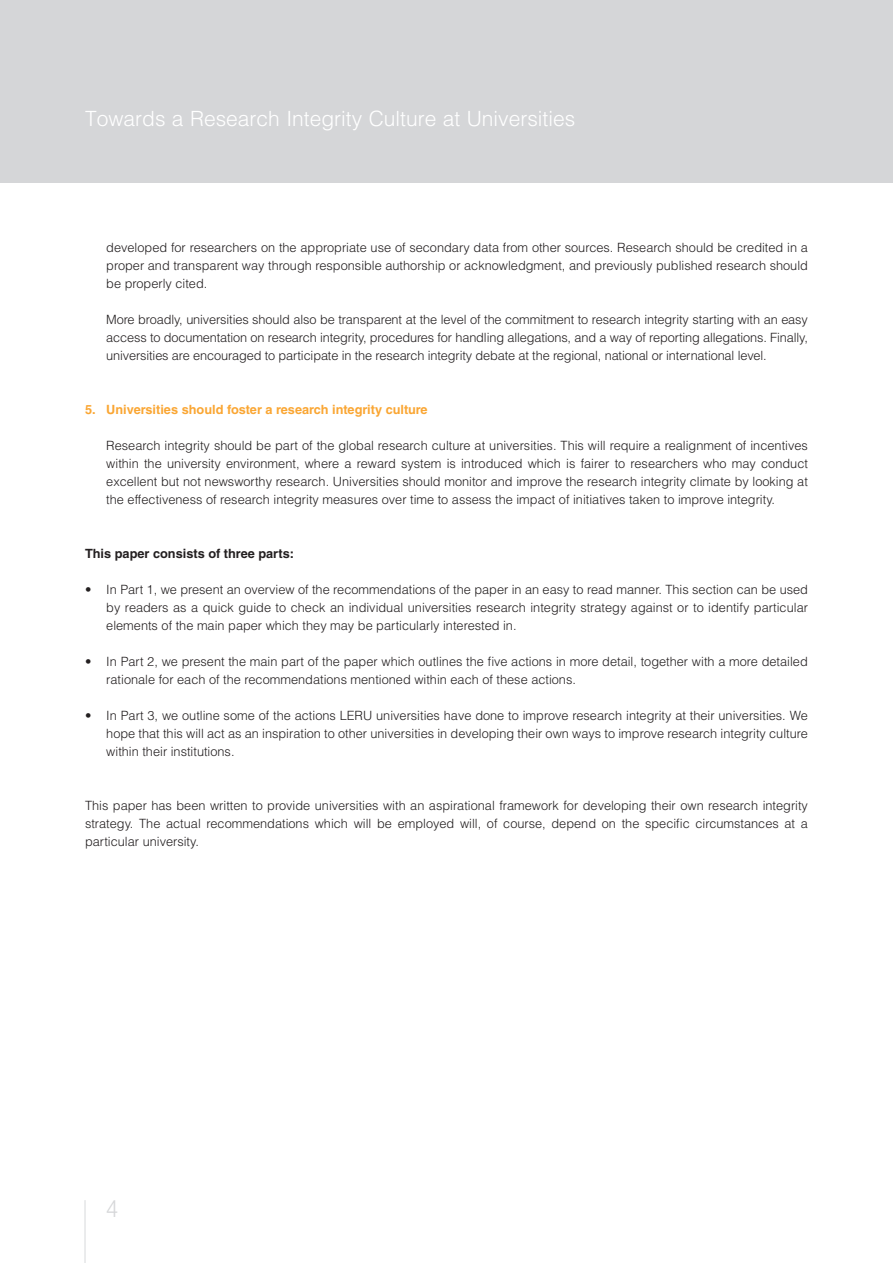
<style>
.page{position:relative;width:893px;height:1263px;background:#fff}
.page>*{position:absolute;margin:0;border:0;box-sizing:border-box;transform-origin:0 0}
.t1{font:300 24px "Helvetica LT Std";color:#d6d7d9;scale:.9 1}
.t2{font:300 21px "Helvetica LT Std";color:#fff}
.List_Paragraph{font:300 12.75px/18px "Helvetica LT Std";color:#231f20;text-align:justify}
.List_Paragraph-2{font:700 12.75px "Helvetica LT Std";color:#faa633}
.t3{font:700 12.75px "Helvetica LT Std";color:#231f20}
</style>
<div class="page">
<div style="left:0;top:0;width:893px;height:183px;background:#d5d6d8"></div>
<hr style="left:84px;top:1200px;width:2px;height:63px;background:#eaebec">
<h2 class="t2" style="left:85px;top:105px;width:492px">Towards a Research Integrity Culture at Universities</h2>
<p class="List_Paragraph" style="left:106px;top:238px;width:703px">developed for researchers on the appropriate use of secondary data from other sources. Research should be credited in a proper and transparent way through responsible authorship or acknowledgment, and previously published research should be properly cited.</p>
<p class="List_Paragraph" style="left:106px;top:310px;width:703px">More broadly, universities should also be transparent at the level of the commitment to research integrity starting with an easy access to documentation on research integrity, procedures for handling allegations, and a way of reporting allegations. Finally, universities are encouraged to participate in the research integrity debate at the regional, national or international level.</p>
<p class="List_Paragraph-2" style="left:85px;top:402px;width:344px">5. Universities should foster a research integrity culture</p>
<p class="List_Paragraph" style="left:106px;top:436px;width:703px">Research integrity should be part of the global research culture at universities. This will require a realignment of incentives within the university environment, where a reward system is introduced which is fairer to researchers who may conduct excellent but not newsworthy research. Universities should monitor and improve the research integrity climate by looking at the effectiveness of research integrity measures over time to assess the impact of initiatives taken to improve integrity.</p>
<p class="t3" style="left:85px;top:546px;width:211px">This paper consists of three parts:</p>
<p class="List_Paragraph" style="left:106px;top:580px;width:703px;text-indent:-21px">• In Part 1, we present an overview of the recommendations of the paper in an easy to read manner. This section can be used by readers as a quick guide to check an individual universities research integrity strategy against or to identify particular elements of the main paper which they may be particularly interested in.</p>
<p class="List_Paragraph" style="left:106px;top:652px;width:703px;text-indent:-21px">• In Part 2, we present the main part of the paper which outlines the five actions in more detail, together with a more detailed rationale for each of the recommendations mentioned within each of these actions.</p>
<p class="List_Paragraph" style="left:106px;top:706px;width:703px;text-indent:-21px">• In Part 3, we outline some of the actions LERU universities have done to improve research integrity at their universities. We hope that this will act as an inspiration to other universities in developing their own ways to improve research integrity culture within their institutions.</p>
<p class="List_Paragraph" style="left:85px;top:796px;width:724px">This paper has been written to provide universities with an aspirational framework for developing their own research integrity strategy. The actual recommendations which will be employed will, of course, depend on the specific circumstances at a particular university.</p>
<h1 class="t1" style="left:106px;top:1194px;width:15px">4</h1>
</div>
